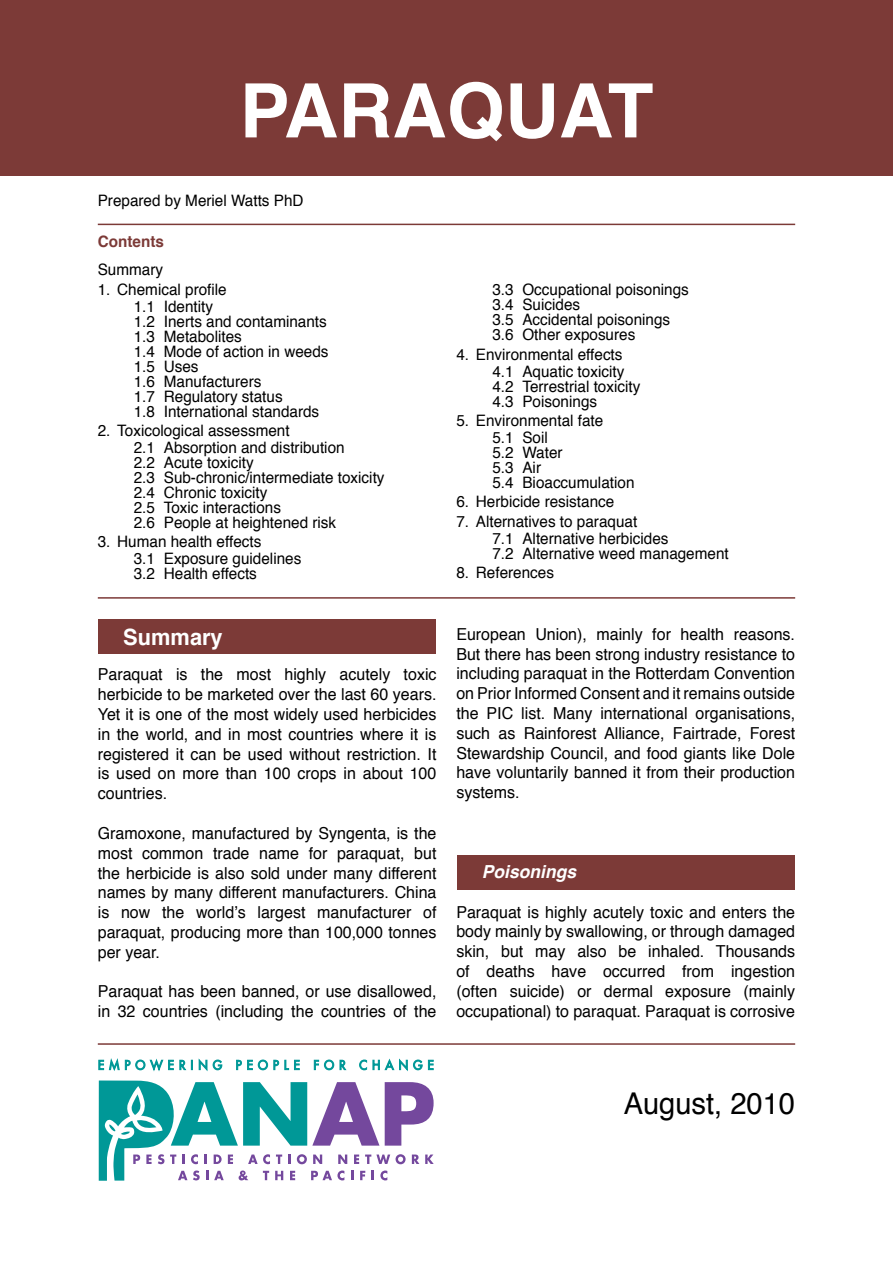
<style>
.page{position:relative;width:893px;height:1263px;background:#fff}
.page>*{position:absolute;margin:0;border:0;box-sizing:border-box;transform-origin:0 0}
.t1{font:700 75px "Helvetica";color:#fff}
.t2{font:30px "Helvetica";color:#000}
.t3{font:700 22.5px "Helvetica";color:#fff}
.t4{font:italic 700 18px "Helvetica";color:#fff}
.t5{font:16.5px/19.8px "Helvetica";color:#000;text-align:justify}
.t6{font:15.75px/15px "Helvetica";color:#000}
.t7{font:700 15.75px "Helvetica";color:#7c3a37}
</style>
<div class="page">
<div style="left:99px;top:620px;width:337px;height:34px;background:#7c3a37"></div>
<div style="left:0;top:0;width:893px;height:175px;background:#7c3a37"></div>
<hr style="left:98px;top:224px;width:697px;height:1px;background:#7c3a37">
<hr style="left:98px;top:597px;width:697px;height:2px;background:#7c3a37">
<hr style="left:98px;top:1043px;width:697px;height:2px;background:#7c3a37">
<svg style="left:99px;top:1080px;width:335px;height:101px"></svg>
<svg style="left:98px;top:1059px;width:76px;height:12px"></svg>
<svg style="left:180px;top:1060px;width:13px;height:10px"></svg>
<svg style="left:199px;top:1059px;width:8px;height:12px"></svg>
<svg style="left:213px;top:1060px;width:9px;height:10px"></svg>
<svg style="left:236px;top:1060px;width:64px;height:10px"></svg>
<svg style="left:314px;top:1060px;width:20px;height:10px"></svg>
<svg style="left:340px;top:1060px;width:6px;height:10px"></svg>
<svg style="left:359px;top:1060px;width:8px;height:10px"></svg>
<svg style="left:373px;top:1059px;width:49px;height:12px"></svg>
<svg style="left:428px;top:1060px;width:5px;height:10px"></svg>
<div style="left:457px;top:855px;width:338px;height:35px;background:#7c3a37"></div>
<h1 class="t1" style="left:239px;top:50px;width:415px">PARAQUAT</h1>
<p class="t6" style="left:98px;top:194px;width:207px">Prepared by Meriel Watts PhD</p>
<p class="t7" style="left:98px;top:229px;width:68px">Contents</p>
<p class="t6" style="left:98px;top:263px;width:67px">Summary</p>
<p class="t6" style="left:134px;top:281px;width:95px;line-height:17.1px;text-indent:-36px">1. Chemical profile<br>1.1 Identity</p>
<p class="t6" style="left:134px;top:314px;width:196px">1.2 Inerts and contaminants<br>1.3 Metabolites<br>1.4 Mode of action in weeds<br>1.5 Uses<br>1.6 Manufacturers<br>1.7 Regulatory status<br>1.8 International standards</p>
<p class="t6" style="left:134px;top:422px;width:212px;line-height:17.1px;text-indent:-36px">2. Toxicological assessment<br>2.1 Absorption and distribution</p>
<p class="t6" style="left:134px;top:455px;width:252px">2.2 Acute toxicity<br>2.3 Sub-chronic/intermediate toxicity<br>2.4 Chronic toxicity<br>2.5 Toxic interactions<br>2.6 People at heightened risk</p>
<p class="t6" style="left:134px;top:534px;width:169px;line-height:17.1px;text-indent:-36px">3. Human health effects<br>3.1 Exposure guidelines</p>
<p class="t6" style="left:134px;top:567px;width:125px">3.2 Health effects</p>
<h3 class="t3" style="left:123px;top:619px;width:101px">Summary</h3>
<p class="t5" style="left:98px;top:665px;width:340px">Paraquat is the most highly acutely toxic herbicide to be marketed over the last 60 years.<br>Yet it is one of the most widely used herbicides in the world, and in most countries where it is registered it can be used without restriction. It is used on more than 100 crops in about 100 countries.</p>
<p class="t5" style="left:98px;top:824px;width:340px">Gramoxone, manufactured by Syngenta, is the most common trade name for paraquat, but the herbicide is also sold under many different names by many different manufacturers. China is now the world’s largest manufacturer of paraquat, producing more than 100,000 tonnes per year.</p>
<p class="t5" style="left:98px;top:982px;width:340px">Paraquat has been banned, or use disallowed, in 32 countries (including the countries of the</p>
<p class="t6" style="left:492px;top:283px;width:198px">3.3 Occupational poisonings<br>3.4 Suicides<br>3.5 Accidental poisonings<br>3.6 Other exposures</p>
<p class="t6" style="left:456px;top:346px;width:169px;line-height:17.1px;text-align:right">4. Environmental effects<br>4.1 Aquatic toxicity</p>
<p class="t6" style="left:492px;top:379px;width:149px">4.2 Terrestrial toxicity<br>4.3 Poisonings</p>
<p class="t6" style="left:492px;top:412px;width:112px;line-height:17.1px;text-indent:-36px">5. Environmental fate<br>5.1 Soil</p>
<p class="t6" style="left:492px;top:446px;width:144px">5.2 Water<br>5.3 Air<br>5.4 Bioaccumulation</p>
<p class="t6" style="left:456px;top:495px;width:159px">6. Herbicide resistance</p>
<p class="t6" style="left:492px;top:513px;width:178px;line-height:17.1px;text-indent:-36px">7. Alternatives to paraquat<br>7.1 Alternative herbicides</p>
<p class="t6" style="left:492px;top:546px;width:238px">7.2 Alternative weed management</p>
<p class="t6" style="left:456px;top:565px;width:99px">8. References</p>
<p class="t5" style="left:456px;top:625px;width:340px">European Union), mainly for health reasons.<br>But there has been strong industry resistance to including paraquat in the Rotterdam Convention on Prior Informed Consent and it remains outside the PIC list. Many international organisations, such as Rainforest Alliance, Fairtrade, Forest Stewardship Council, and food giants like Dole have voluntarily banned it from their production systems.</p>
<p class="t4" style="left:482px;top:857px;width:96px">Poisonings</p>
<p class="t5" style="left:456px;top:902px;width:340px">Paraquat is highly acutely toxic and enters the body mainly by swallowing, or through damaged skin, but may also be inhaled. Thousands of deaths have occurred from ingestion (often suicide) or dermal exposure (mainly occupational) to paraquat. Paraquat is corrosive</p>
<h2 class="t2" style="left:624px;top:1080px;width:173px">August, 2010</h2>
</div>
